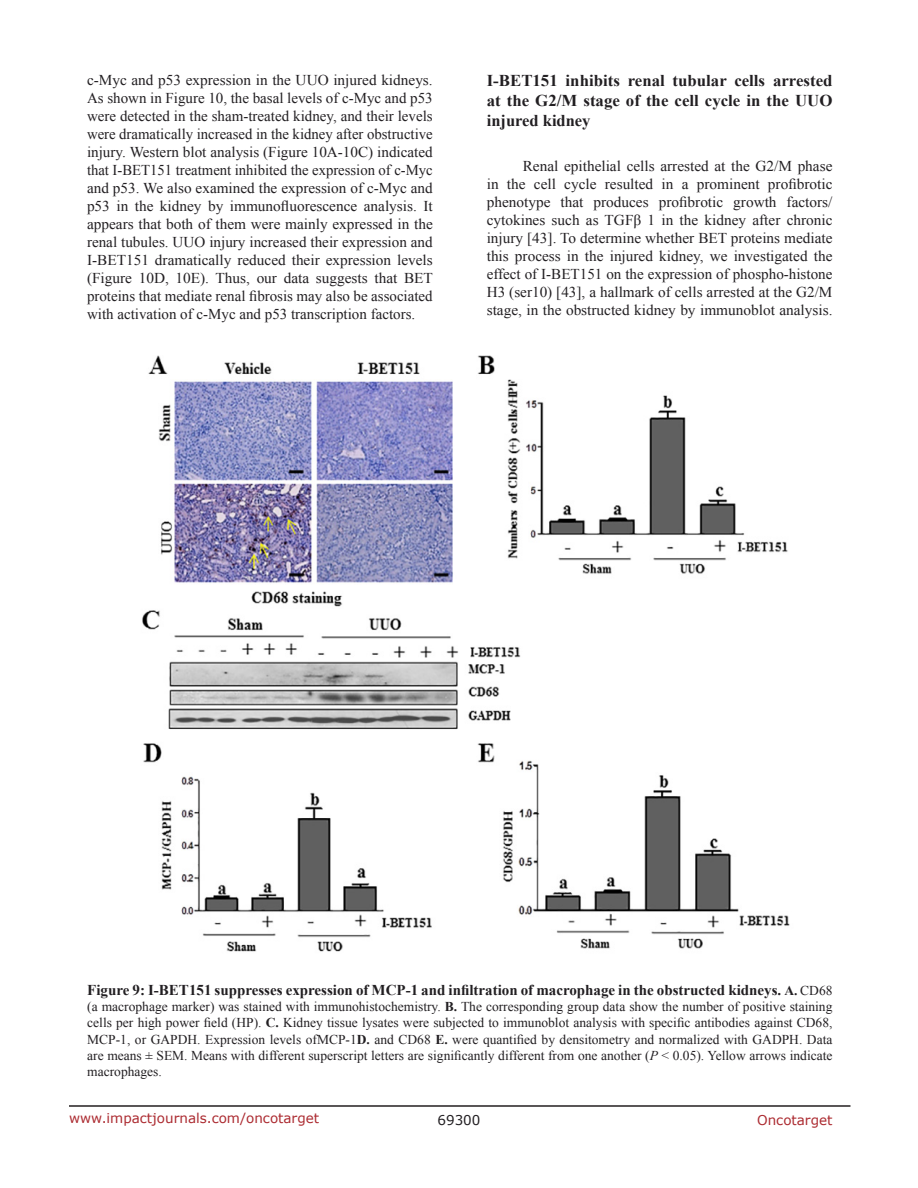
<style>
.page{position:relative;width:918px;height:1188px;background:#fff}
.page>*{position:absolute;margin:0;border:0;box-sizing:border-box;transform-origin:0 0}
.SubHeading{font:700 16.5px/19.8px "Times New Roman";color:#221f22;text-align:justify}
.BodyText{font:15px/18px "Times New Roman";color:#221f22;text-align:justify}
.FigureText{font:700 15px "Times New Roman";color:#221f22}
.FigureText-2{font:13.5px/16.2px "Times New Roman";color:#221f22;text-align:justify}
.t1{font:13.5px "Verdana";color:#ac2b31}
.t2{font:13.5px "Verdana";color:#221f22}
.s1{font-size:13.5px}
.s2{font-weight:400;font-size:13.5px}
.s3{font-weight:700}
.s4{font-style:italic}
</style>
<div class="page">
<hr style="left:69px;top:1105px;width:781px;height:2px;background:#231f20">
<img style="left:142px;top:355px;width:648px;height:597px">
<p class="BodyText" style="left:87px;top:71px;width:348px">c-Myc and p53 expression in the UUO injured kidneys.<br>As shown in Figure 10, the basal levels of c-Myc and p53 were detected in the sham-treated kidney, and their levels were dramatically increased in the kidney after obstructive injury. Western blot analysis (Figure 10A-10C) indicated that I-BET151 treatment inhibited the expression of c-Myc and p53. We also examined the expression of c-Myc and p53 in the kidney by immunofluorescence analysis. It appears that both of them were mainly expressed in the renal tubules. UUO injury increased their expression and I-BET151 dramatically reduced their expression levels (Figure 10D, 10E). Thus, our data suggests that BET proteins that mediate renal fibrosis may also be associated with activation of c-Myc and p53 transcription factors.</p>
<p class="SubHeading" style="left:487px;top:70px;width:347px">I-BET151 inhibits renal tubular cells arrested at the G2/M stage of the cell cycle in the UUO injured kidney</p>
<p class="BodyText" style="left:487px;top:157px;width:347px;text-indent:36px">Renal epithelial cells arrested at the G2/M phase in the cell cycle resulted in a prominent profibrotic phenotype that produces profibrotic growth factors/ cytokines such as TGFβ 1 in the kidney after chronic injury [43]. To determine whether BET proteins mediate this process in the injured kidney, we investigated the effect of I-BET151 on the expression of phospho-histone H3 (ser10) [43], a hallmark of cells arrested at the G2/M stage, in the obstructed kidney by immunoblot analysis.</p>
<p class="FigureText" style="left:87px;top:980px;width:747px">Figure 9: I-BET151 suppresses expression of MCP-1 and infiltration of macrophage in the obstructed kidneys. <span class="s1">A.</span> <span class="s2">CD68</span></p>
<p class="FigureText-2" style="left:87px;top:998px;width:747px">(a macrophage marker) was stained with immunohistochemistry. <span class="s3">B.</span> The corresponding group data show the number of positive staining cells per high power field (HP). <span class="s3">C.</span> Kidney tissue lysates were subjected to immunoblot analysis with specific antibodies against CD68, MCP-1, or GAPDH. Expression levels ofMCP-1<span class="s3">D.</span> and CD68 <span class="s3">E.</span> were quantified by densitometry and normalized with GADPH. Data are means ± SEM. Means with different superscript letters are significantly different from one another (<span class="s4">P</span> &lt; 0.05). Yellow arrows indicate macrophages.</p>
<p class="t1" style="left:69px;top:1109px;width:252px">www.impactjournals.com/oncotarget</p>
<p class="t2" style="left:438px;top:1111px;width:44px">69300</p>
<p class="t1" style="left:757px;top:1111px;width:77px">Oncotarget</p>
</div>
